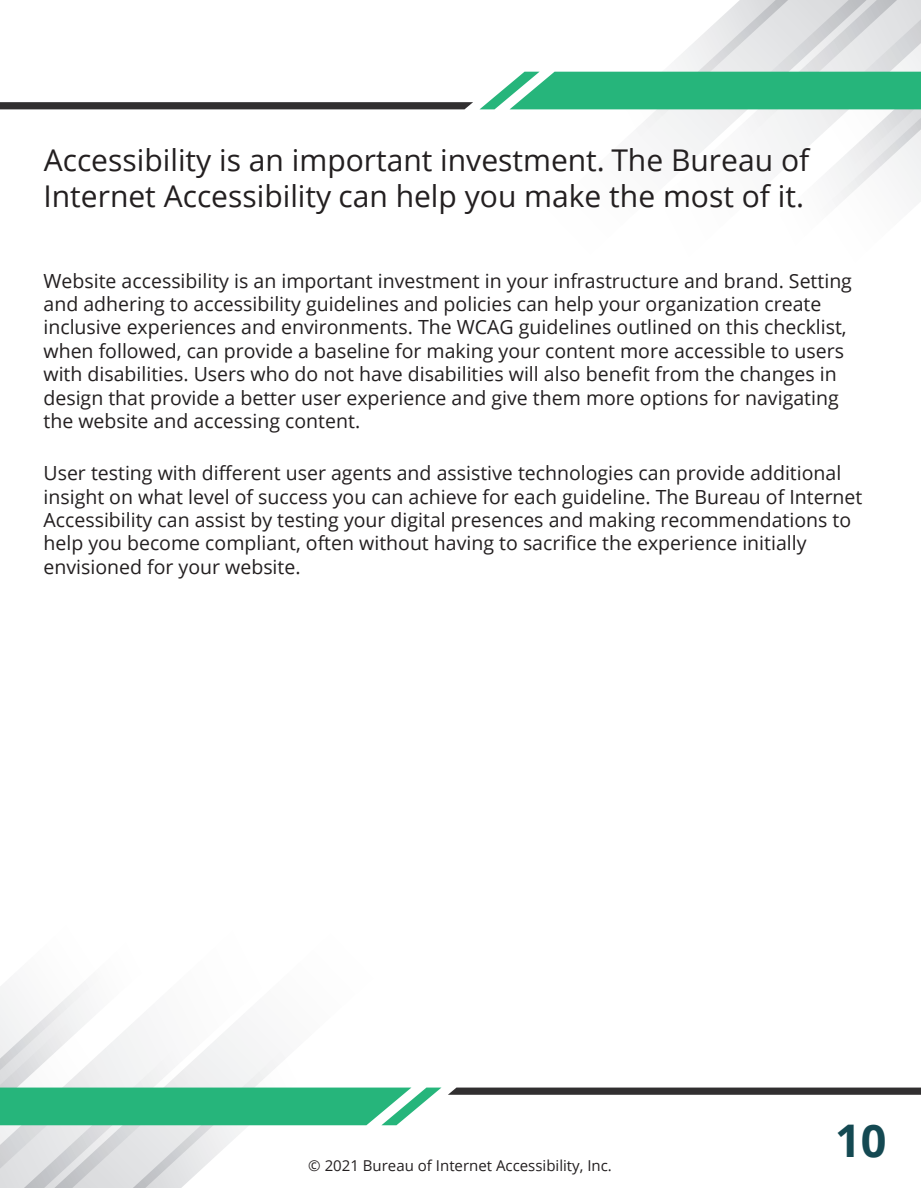
<style>
.page{position:relative;width:921px;height:1188px;background:#fff}
.page>*{position:absolute;margin:0;border:0;box-sizing:border-box;transform-origin:0 0}
.t1{font:700 45px "Open Sans";color:#144952}
.t2{font:30px/36px "Open Sans";color:#231f20}
.t3{font:19.5px/23.4px "Open Sans";color:#231f20}
.t4{font:15px "Open Sans";color:#231f20}
</style>
<div class="page">
<svg style="left:0;top:102px;width:473px;height:7px;background:#373536"></svg>
<svg style="left:479px;top:0;width:441px;height:203px"></svg>
<svg style="left:448px;top:1088px;width:472px;height:7px;background:#383637"></svg>
<svg style="left:0;top:984px;width:441px;height:204px"></svg>
<h2 class="t2" style="left:43px;top:142px;width:767px">Accessibility is an important investment. The Bureau of<br>Internet Accessibility can help you make the most of it.</h2>
<p class="t3" style="left:43px;top:268px;width:809px">Website accessibility is an important investment in your infrastructure and brand. Setting and adhering to accessibility guidelines and policies can help your organization create inclusive experiences and environments. The WCAG guidelines outlined on this checklist, when followed, can provide a baseline for making your content more accessible to users with disabilities. Users who do not have disabilities will also benefit from the changes in design that provide a better user experience and give them more options for navigating the website and accessing content.</p>
<p class="t3" style="left:43px;top:461px;width:820px">User testing with different user agents and assistive technologies can provide additional insight on what level of success you can achieve for each guideline. The Bureau of Internet Accessibility can assist by testing your digital presences and making recommendations to help you become compliant, often without having to sacrifice the experience initially envisioned for your website.</p>
<p class="t4" style="left:308px;top:1155px;width:305px">© 2021 Bureau of Internet Accessibility, Inc.</p>
<h1 class="t1" style="left:835px;top:1109px;width:53px">10</h1>
</div>
